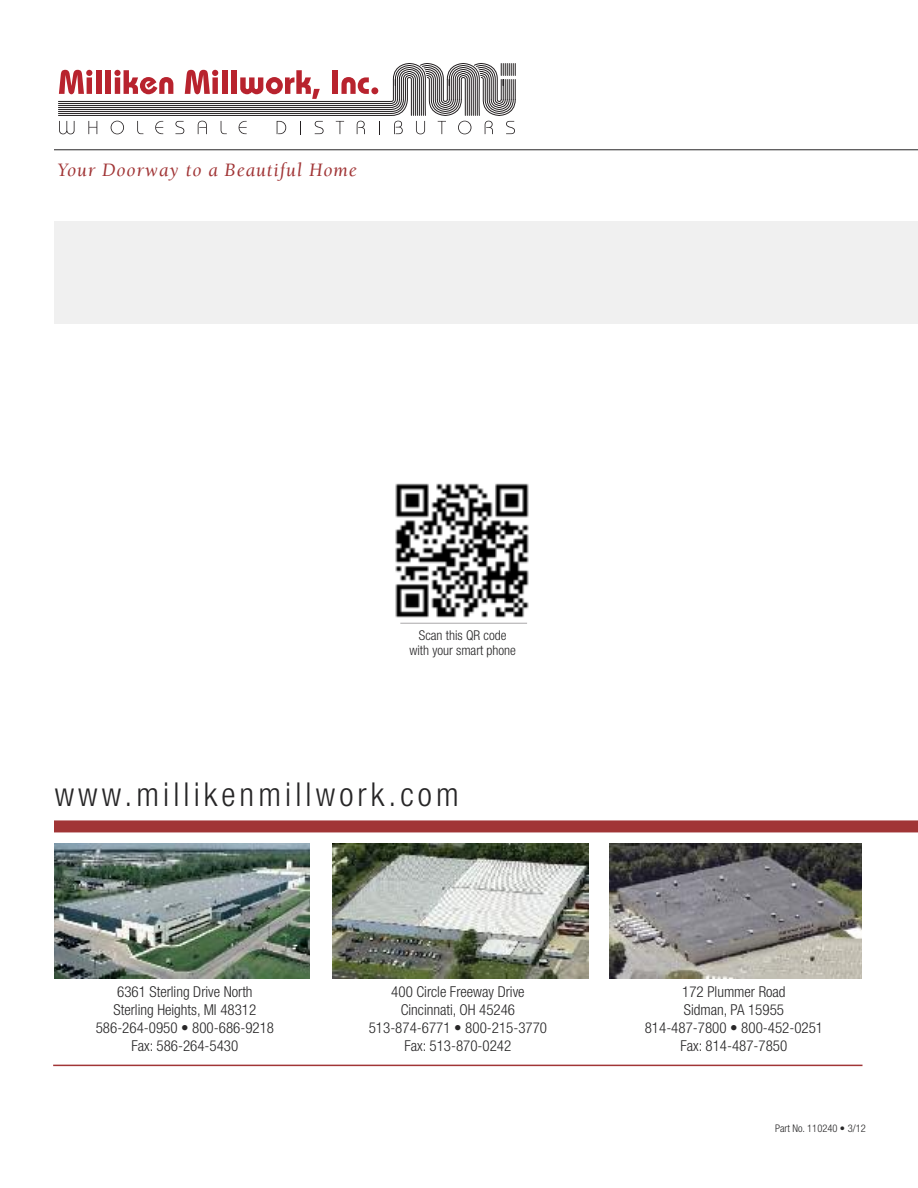
<style>
.page{position:relative;width:918px;height:1188px;background:#fff}
.page>*{position:absolute;margin:0;border:0;box-sizing:border-box;transform-origin:0 0}
.t1{font:300 condensed 33px "Helvetica Neue";letter-spacing:.125em;color:#272627}
.t2{font:italic 19.5px "Berkeley";letter-spacing:.05em;color:#a13536}
.t3{font:300 condensed 15px/18px "Helvetica Neue";color:#272627;text-align:center}
.t4{font:300 condensed 13.5px/15px "Helvetica Neue";color:#272627;text-align:center}
.t5{font:300 condensed 10.5px "Helvetica Neue";color:#272627}
</style>
<div class="page">
<div style="left:54px;top:820px;width:864px;height:12px;background:#a13536"></div>
<hr style="left:54px;top:149px;width:864px;height:1px;background:#272627">
<div style="left:54px;top:221px;width:864px;height:103px;background:#f0f0f0"></div>
<img style="left:54px;top:843px;width:256px;height:135px">
<img style="left:333px;top:843px;width:255px;height:135px">
<img style="left:609px;top:843px;width:253px;height:135px">
<hr style="left:53px;top:1065px;width:809px;height:1px;background:#a13536">
<svg style="left:58px;top:63px;width:458px;height:71px"></svg>
<img style="left:396px;top:483px;width:133px;height:135px">
<hr style="left:400px;top:623px;width:127px;height:1px;background:#a9a8a9">
<h2 class="t2" style="left:57px;top:162px;width:301px">Your Doorway to a Beautiful Home</h2>
<p class="t4" style="left:409px;top:629px;width:108px">Scan this QR code with your smart phone</p>
<h1 class="t1" style="left:55px;top:783px;width:406px">www.millikenmillwork.com</h1>
<p class="t3" style="left:96px;top:984px;width:180px">6361 Sterling Drive North<br>Sterling Heights, MI 48312<br>586-264-0950 • 800-686-9218<br>Fax: 586-264-5430</p>
<p class="t3" style="left:369px;top:984px;width:180px">400 Circle Freeway Drive<br>Cincinnati, OH 45246<br>513-874-6771 • 800-215-3770<br>Fax: 513-870-0242</p>
<p class="t3" style="left:645px;top:984px;width:180px">172 Plummer Road<br>Sidman, PA 15955<br>814-487-7800 • 800-452-0251<br>Fax: 814-487-7850</p>
<p class="t5" style="left:775px;top:1125px;width:92px">Part No. 110240 • 3/12</p>
</div>
